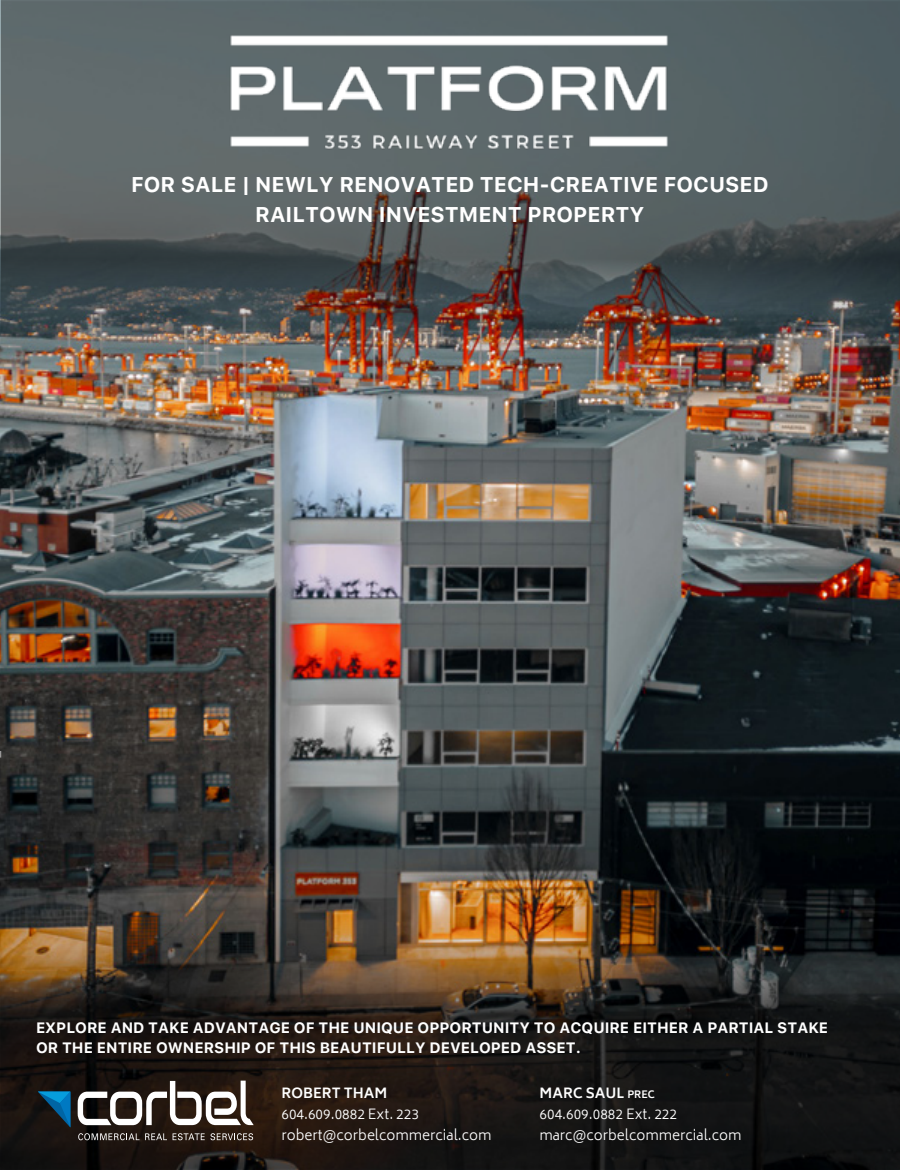
<style>
.page{position:relative;width:900px;height:1170px;background:#fff}
.page>*{position:absolute;margin:0;border:0;box-sizing:border-box;transform-origin:0 0}
.t1{font:700 21.25px "Galvji";color:#fff}
.t2{font:700 15px/20px "Galvji";color:#fff}
.t3{font:300 13.75px "Biryani";color:#fff}
.t4{font:700 13.75px "Biryani";color:#fff}
.s1{font-size:10px}
</style>
<div class="page">
<img style="left:0;top:373px;width:900px;height:527px">
<img style="left:0;top:0;width:900px;height:373px">
<svg style="left:0;top:900px;width:900px;height:270px;background:#2e241b"></svg>
<svg style="left:38px;top:1092px;width:32px;height:35px"></svg>
<svg style="left:78px;top:1081px;width:176px;height:44px"></svg>
<svg style="left:78px;top:1133px;width:61px;height:7px"></svg>
<svg style="left:145px;top:1133px;width:22px;height:7px"></svg>
<svg style="left:173px;top:1133px;width:80px;height:7px"></svg>
<img style="left:190px;top:11px;width:520px;height:160px">
<p class="t1" style="left:131px;top:171px;width:639px">FOR SALE | NEWLY RENOVATED TECH-CREATIVE FOCUSED</p>
<p class="t1" style="left:255px;top:201px;width:391px">RAILTOWN INVESTMENT PROPERTY</p>
<p class="t2" style="left:36px;top:1018px;width:794px">EXPLORE AND TAKE ADVANTAGE OF THE UNIQUE OPPORTUNITY TO ACQUIRE EITHER A PARTIAL STAKE<br>OR THE ENTIRE OWNERSHIP OF THIS BEAUTIFULLY DEVELOPED ASSET.</p>
<p class="t4" style="left:281px;top:1085px;width:107px">ROBERT THAM</p>
<p class="t3" style="left:281px;top:1106px;width:139px">604.609.0882 Ext. 223</p>
<p class="t3" style="left:281px;top:1128px;width:212px">robert@corbelcommercial.com</p>
<p class="t4" style="left:540px;top:1085px;width:117px">MARC SAUL <span class="s1">PREC</span></p>
<p class="t3" style="left:540px;top:1106px;width:139px">604.609.0882 Ext. 222</p>
<p class="t3" style="left:540px;top:1128px;width:203px">marc@corbelcommercial.com</p>
</div>
